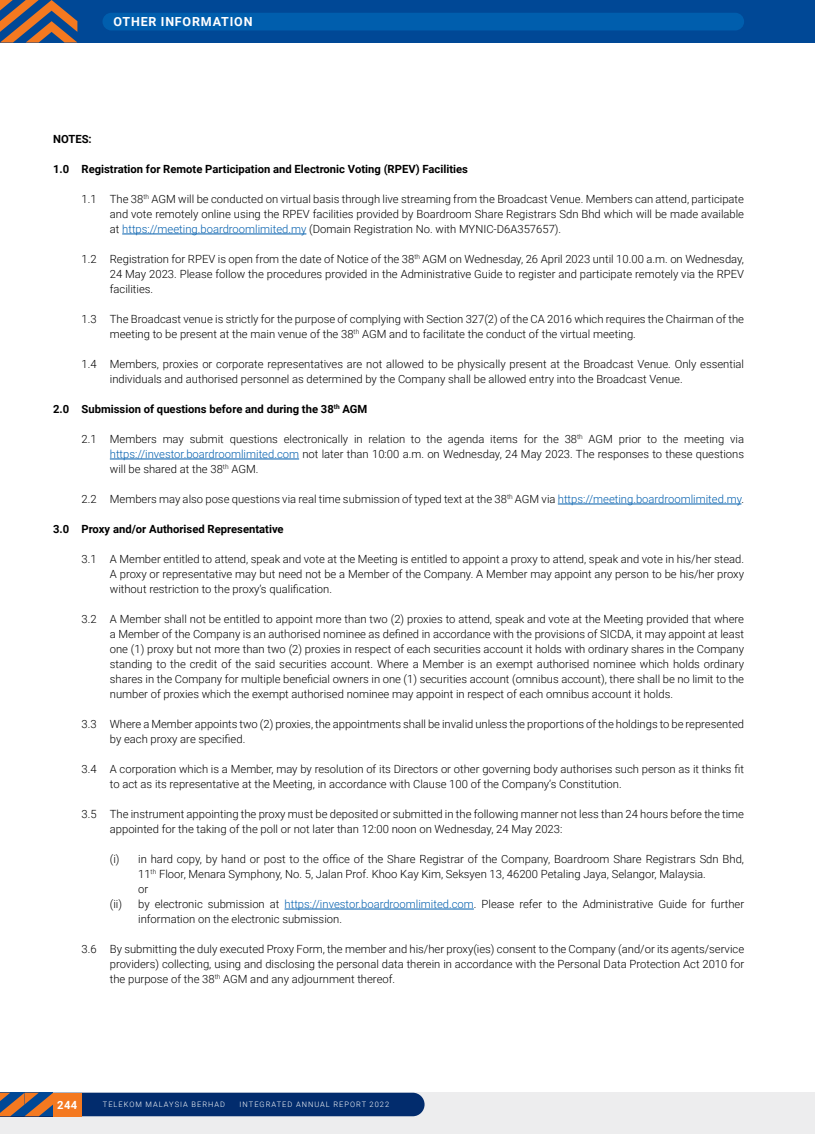
<style>
.page{position:relative;width:815px;height:1134px;background:#fff}
.page>*{position:absolute;margin:0;border:0;box-sizing:border-box;transform-origin:0 0}
.t1{font:700 12.5px "Roboto";letter-spacing:.065em;color:#fff}
.t2{font:300 11.25px/15px "Roboto";color:#000;text-align:justify}
.t3{font:700 11.25px "Roboto";color:#000}
.t4{font:700 11.25px "Roboto";color:#fff}
.t5{font:300 7.5px "Roboto";letter-spacing:.135em;color:#fff}
.s1{color:#005ead}
</style>
<div class="page">
<hr style="left:122px;top:234px;width:184px;height:1px;background:#005ead">
<hr style="left:110px;top:459px;width:189px;height:1px;background:#005ead">
<hr style="left:558px;top:504px;width:183px;height:1px;background:#005ead">
<hr style="left:285px;top:909px;width:189px;height:1px;background:#005ead">
<div style="left:0;top:1093px;width:815px;height:41px;background:#ededee"></div>
<div style="left:0;top:0;width:815px;height:43px;background:#004896"></div>
<div style="left:102px;top:13px;width:642px;height:17px;background:#005ead;border-radius:9px"></div>
<svg style="left:0;top:0;width:77px;height:43px"></svg>
<svg style="left:0;top:1093px;width:425px;height:23px;background:#223966"></svg>
<p class="t1" style="left:114px;top:13px;width:140px">OTHER INFORMATION</p>
<p class="t3" style="left:53px;top:131px;width:40px">NOTES:</p>
<p class="t3" style="left:53px;top:161px;width:416px">1.0 Registration for Remote Participation and Electronic Voting (RPEV) Facilities</p>
<p class="t2" style="left:110px;top:191px;width:636px;text-indent:-28px">1.1 The 38<sup>th</sup> AGM will be conducted on virtual basis through live streaming from the Broadcast Venue. Members can attend, participate and vote remotely online using the RPEV facilities provided by Boardroom Share Registrars Sdn Bhd which will be made available at <span class="s1">https://meeting.boardroomlimited.my</span> (Domain Registration No. with MYNIC-D6A357657).</p>
<p class="t2" style="left:110px;top:251px;width:636px;text-indent:-28px">1.2 Registration for RPEV is open from the date of Notice of the 38<sup>th</sup> AGM on Wednesday, 26 April 2023 until 10.00 a.m. on Wednesday, 24 May 2023. Please follow the procedures provided in the Administrative Guide to register and participate remotely via the RPEV facilities.</p>
<p class="t2" style="left:110px;top:311px;width:636px;text-indent:-28px">1.3 The Broadcast venue is strictly for the purpose of complying with Section 327(2) of the CA 2016 which requires the Chairman of the meeting to be present at the main venue of the 38<sup>th</sup> AGM and to facilitate the conduct of the virtual meeting.</p>
<p class="t2" style="left:110px;top:356px;width:636px;text-indent:-28px">1.4 Members, proxies or corporate representatives are not allowed to be physically present at the Broadcast Venue. Only essential individuals and authorised personnel as determined by the Company shall be allowed entry into the Broadcast Venue.</p>
<p class="t3" style="left:53px;top:401px;width:316px">2.0 Submission of questions before and during the 38<sup>th</sup> AGM</p>
<p class="t2" style="left:110px;top:431px;width:636px;text-indent:-28px">2.1 Members may submit questions electronically in relation to the agenda items for the 38<sup>th</sup> AGM prior to the meeting via <span class="s1">https://investor.boardroomlimited.com</span> not later than 10:00 a.m. on Wednesday, 24 May 2023. The responses to these questions will be shared at the 38<sup>th</sup> AGM.</p>
<p class="t2" style="left:81px;top:491px;width:664px">2.2 Members may also pose questions via real time submission of typed text at the 38<sup>th</sup> AGM via <span class="s1">https://meeting.boardroomlimited.my</span>.</p>
<p class="t3" style="left:53px;top:521px;width:232px">3.0 Proxy and/or Authorised Representative</p>
<p class="t2" style="left:110px;top:551px;width:636px;text-indent:-28px">3.1 A Member entitled to attend, speak and vote at the Meeting is entitled to appoint a proxy to attend, speak and vote in his/her stead.<br>A proxy or representative may but need not be a Member of the Company. A Member may appoint any person to be his/her proxy without restriction to the proxy’s qualification.</p>
<p class="t2" style="left:110px;top:611px;width:636px;text-indent:-28px">3.2 A Member shall not be entitled to appoint more than two (2) proxies to attend, speak and vote at the Meeting provided that where a Member of the Company is an authorised nominee as defined in accordance with the provisions of SICDA, it may appoint at least one (1) proxy but not more than two (2) proxies in respect of each securities account it holds with ordinary shares in the Company standing to the credit of the said securities account. Where a Member is an exempt authorised nominee which holds ordinary shares in the Company for multiple beneficial owners in one (1) securities account (omnibus account), there shall be no limit to the number of proxies which the exempt authorised nominee may appoint in respect of each omnibus account it holds.</p>
<p class="t2" style="left:110px;top:716px;width:636px;text-indent:-28px">3.3 Where a Member appoints two (2) proxies, the appointments shall be invalid unless the proportions of the holdings to be represented by each proxy are specified.</p>
<p class="t2" style="left:110px;top:761px;width:636px;text-indent:-28px">3.4 A corporation which is a Member, may by resolution of its Directors or other governing body authorises such person as it thinks fit to act as its representative at the Meeting, in accordance with Clause 100 of the Company’s Constitution.</p>
<p class="t2" style="left:110px;top:806px;width:636px;text-indent:-28px">3.5 The instrument appointing the proxy must be deposited or submitted in the following manner not less than 24 hours before the time appointed for the taking of the poll or not later than 12:00 noon on Wednesday, 24 May 2023:</p>
<p class="t2" style="left:110px;top:851px;width:636px">(i) in hard copy, by hand or post to the office of the Share Registrar of the Company, Boardroom Share Registrars Sdn Bhd,</p>
<p class="t2" style="left:138px;top:866px;width:569px">11<sup>th</sup> Floor, Menara Symphony, No. 5, Jalan Prof. Khoo Kay Kim, Seksyen 13, 46200 Petaling Jaya, Selangor, Malaysia.</p>
<p class="t2" style="left:138px;top:881px;width:12px">or</p>
<p class="t2" style="left:110px;top:896px;width:636px">(ii) by electronic submission at <span class="s1">https://investor.boardroomlimited.com</span>. Please refer to the Administrative Guide for further</p>
<p class="t2" style="left:138px;top:911px;width:205px">information on the electronic submission.</p>
<p class="t2" style="left:110px;top:941px;width:636px;text-indent:-28px">3.6 By submitting the duly executed Proxy Form, the member and his/her proxy(ies) consent to the Company (and/or its agents/service providers) collecting, using and disclosing the personal data therein in accordance with the Personal Data Protection Act 2010 for the purpose of the 38<sup>th</sup> AGM and any adjournment thereof.</p>
<p class="t4" style="left:57px;top:1097px;width:22px">244</p>
<p class="t5" style="left:103px;top:1099px;width:124px">TELEKOM MALAYSIA BERHAD</p>
<p class="t5" style="left:240px;top:1099px;width:151px">INTEGRATED ANNUAL REPORT 2022</p>
</div>
